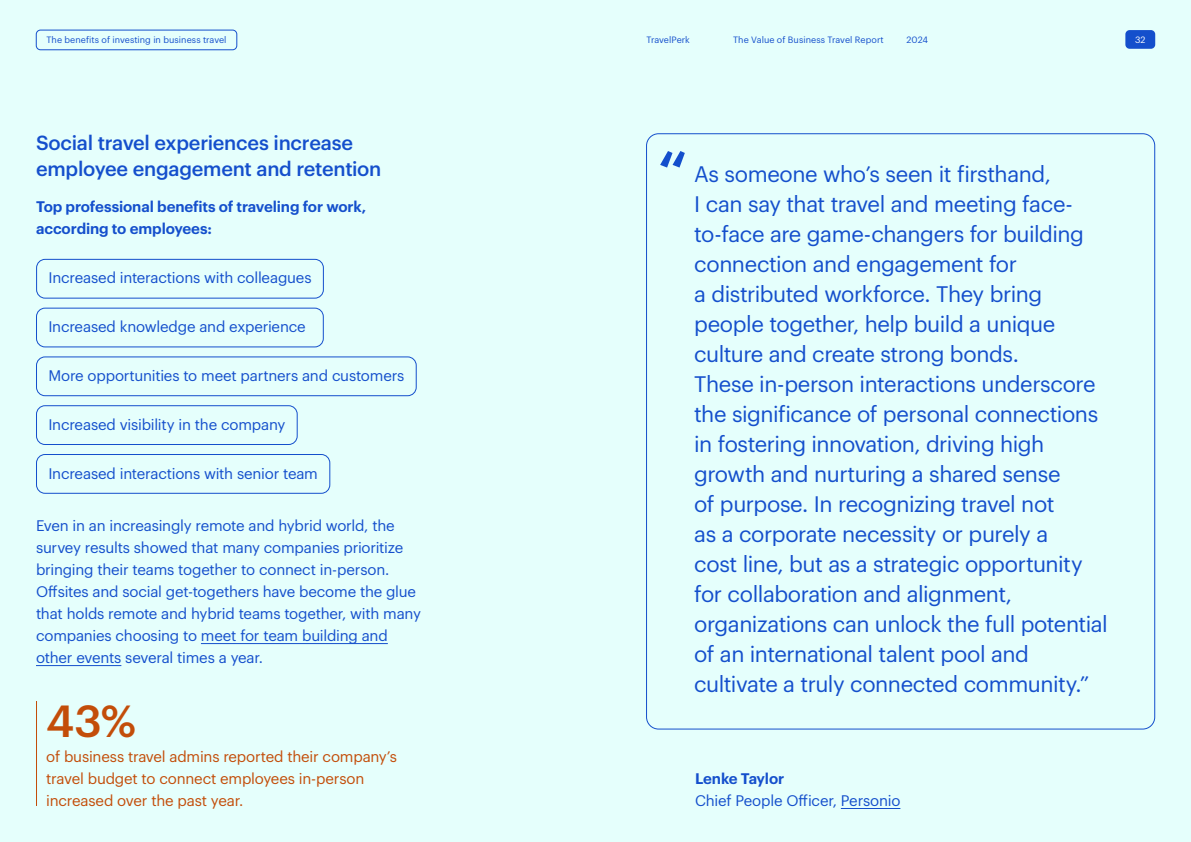
<style>
.page{position:relative;width:1191px;height:842px;background:#e5fffc}
.page>*{position:absolute;margin:0;border:0;box-sizing:border-box;transform-origin:0 0}
.t1{font:500 63px "Graphik";color:#144fcc}
.t2{font:500 44px "Graphik";color:#c34d09}
.t3{font:22px/30px "Graphik";letter-spacing:-.02em;color:#144fcc}
.t4{font:500 20px/26px "Graphik";letter-spacing:-.015em;color:#144fcc}
.t5{font:15px/22px "Graphik";letter-spacing:-.015em;color:#144fcc}
.t6{font:15px/22px "Graphik";letter-spacing:-.01em;color:#c34d09}
.t7{font:600 15px/22px "Graphik";letter-spacing:-.01em;color:#144fcc}
.t8{font:9px "Graphik";letter-spacing:.005em;color:#144fcc}
.t9{font:9px "Graphik";color:#fff}
</style>
<div class="page">
<hr style="left:201px;top:643px;width:187px;height:1px;background:#144fcc">
<hr style="left:36px;top:665px;width:85px;height:1px;background:#144fcc">
<hr style="left:36px;top:701px;width:1px;height:105px;background:#c34d09">
<hr style="left:841px;top:808px;width:59px;height:1px;background:#144fcc">
<div style="left:36px;top:259px;width:288px;height:40px;border:1px solid #144fcc;border-radius:9px"></div>
<div style="left:36px;top:308px;width:288px;height:39px;border:1px solid #144fcc;border-radius:9px"></div>
<div style="left:36px;top:356px;width:381px;height:40px;border:1px solid #144fcc;border-radius:9px"></div>
<div style="left:36px;top:405px;width:262px;height:40px;border:1px solid #144fcc;border-radius:9px"></div>
<div style="left:36px;top:454px;width:294px;height:40px;border:1px solid #144fcc;border-radius:9px"></div>
<div style="left:1125px;top:30px;width:30px;height:19px;background:#144fcc;border-radius:4px"></div>
<div style="left:36px;top:30px;width:201px;height:20px;border:1px solid #144fcc;border-radius:4px"></div>
<p class="t8" style="left:46px;top:33px;width:182px">The benefits of investing in business travel</p>
<p class="t8" style="left:646px;top:33px;width:45px">TravelPerk</p>
<p class="t8" style="left:733px;top:33px;width:152px">The Value of Business Travel Report</p>
<p class="t8" style="left:906px;top:33px;width:23px">2024</p>
<p class="t9" style="left:1135px;top:33px;width:12px">32</p>
<p class="t4" style="left:36px;top:128px;width:347px">Social travel experiences increase employee engagement and retention</p>
<p class="t7" style="left:36px;top:194px;width:332px">Top professional benefits of traveling for work, according to employees:</p>
<p class="t5" style="left:48px;top:266px;width:265px">Increased interactions with colleagues</p>
<p class="t5" style="left:48px;top:315px;width:259px">Increased knowledge and experience</p>
<p class="t5" style="left:48px;top:363px;width:357px">More opportunities to meet partners and customers</p>
<p class="t5" style="left:48px;top:412px;width:238px">Increased visibility in the company</p>
<p class="t5" style="left:48px;top:461px;width:271px">Increased interactions with senior team</p>
<p class="t5" style="left:36px;top:513px;width:386px">Even in an increasingly remote and hybrid world, the survey results showed that many companies prioritize bringing their teams together to connect in-person.<br>Offsites and social get-togethers have become the glue that holds remote and hybrid teams together, with many companies choosing to meet for team building and other events several times a year.</p>
<h2 class="t2" style="left:46px;top:688px;width:91px">43%</h2>
<p class="t6" style="left:46px;top:744px;width:352px">of business travel admins reported their company’s travel budget to connect employees in-person increased over the past year.</p>
<h1 class="t1" style="left:658px;top:126px;width:31px">“</h1>
<p class="t3" style="left:694px;top:157px;width:415px">As someone who’s seen it firsthand,<br>I can say that travel and meeting face&shy;to-face are game-changers for building connection and engagement for<br>a distributed workforce. They bring people together, help build a unique culture and create strong bonds.<br>These in-person interactions underscore the significance of personal connections in fostering innovation, driving high growth and nurturing a shared sense<br>of purpose. In recognizing travel not<br>as a corporate necessity or purely a<br>cost line, but as a strategic opportunity for collaboration and alignment, organizations can unlock the full potential of an international talent pool and cultivate a truly connected community.”</p>
<p class="t7" style="left:695px;top:766px;width:91px">Lenke Taylor</p>
<p class="t5" style="left:695px;top:788px;width:207px">Chief People Officer, Personio</p>
</div>
